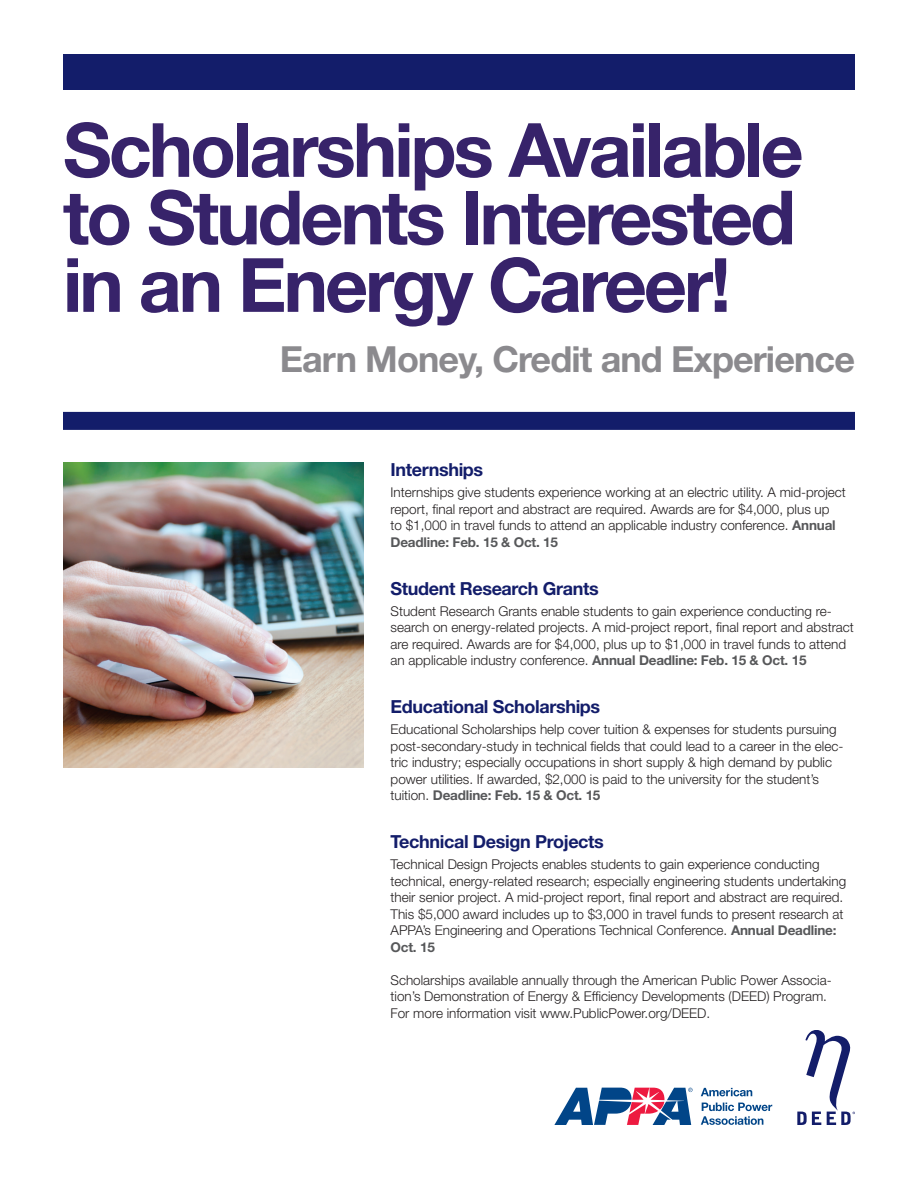
<style>
.page{position:relative;width:918px;height:1188px;background:#fff}
.page>*{position:absolute;margin:0;border:0;box-sizing:border-box;transform-origin:0 0}
.t1{font:700 75px/67.5px "Helvetica Neue";letter-spacing:-.04em;color:#37236a;text-align:justify}
.t2{font:700 36px "Helvetica Neue";letter-spacing:-.025em;color:#8b8a8e}
.t3{font:700 18px "Helvetica Neue";letter-spacing:-.02em;color:#131d6a}
.t4{font:300 13.5px/16.5px "Helvetica Neue";color:#231f20}
.s1{font-weight:700;color:#57585a}
</style>
<div class="page">
<div style="left:63px;top:54px;width:792px;height:36px;background:#131d6a"></div>
<div style="left:63px;top:412px;width:792px;height:18px;background:#131d6a"></div>
<svg style="left:797px;top:1030px;width:58px;height:95px"></svg>
<svg style="left:554px;top:1088px;width:218px;height:37px"></svg>
<img style="left:63px;top:462px;width:301px;height:305px">
<h1 class="t1" style="left:63px;top:115px;width:742px">Scholarships Available to Students Interested in an Energy Career!</h1>
<h2 class="t2" style="left:280px;top:337px;width:577px">Earn Money, Credit and Experience</h2>
<h3 class="t3" style="left:391px;top:459px;width:94px">Internships</h3>
<p class="t4" style="left:391px;top:484px;width:457px">Internships give students experience working at an electric utility. A mid-project report, final report and abstract are required. Awards are for $4,000, plus up<br>to $1,000 in travel funds to attend an applicable industry conference. <span class="s1">Annual Deadline: Feb. 15 &amp; Oct. 15</span></p>
<h3 class="t3" style="left:391px;top:577px;width:210px">Student Research Grants</h3>
<p class="t4" style="left:391px;top:602px;width:465px">Student Research Grants enable students to gain experience conducting re&shy;search on energy-related projects. A mid-project report, final report and abstract are required. Awards are for $4,000, plus up to $1,000 in travel funds to attend an applicable industry conference. <span class="s1">Annual Deadline: Feb. 15 &amp; Oct. 15</span></p>
<h3 class="t3" style="left:391px;top:696px;width:211px">Educational Scholarships</h3>
<p class="t4" style="left:391px;top:721px;width:454px">Educational Scholarships help cover tuition &amp; expenses for students pursuing post-secondary-study in technical fields that could lead to a career in the elec&shy;tric industry; especially occupations in short supply &amp; high demand by public power utilities. If awarded, $2,000 is paid to the university for the student’s tuition. <span class="s1">Deadline: Feb. 15 &amp; Oct. 15</span></p>
<h3 class="t3" style="left:391px;top:831px;width:215px">Technical Design Projects</h3>
<p class="t4" style="left:391px;top:856px;width:457px">Technical Design Projects enables students to gain experience conducting technical, energy-related research; especially engineering students undertaking their senior project. A mid-project report, final report and abstract are required.<br>This $5,000 award includes up to $3,000 in travel funds to present research at APPA’s Engineering and Operations Technical Conference. <span class="s1">Annual Deadline:<br>Oct. 15</span></p>
<p class="t4" style="left:391px;top:971px;width:443px">Scholarships available annually through the American Public Power Associa&shy;tion’s Demonstration of Energy &amp; Efficiency Developments (DEED) Program.<br>For more information visit www.PublicPower.org/DEED.</p>
</div>
